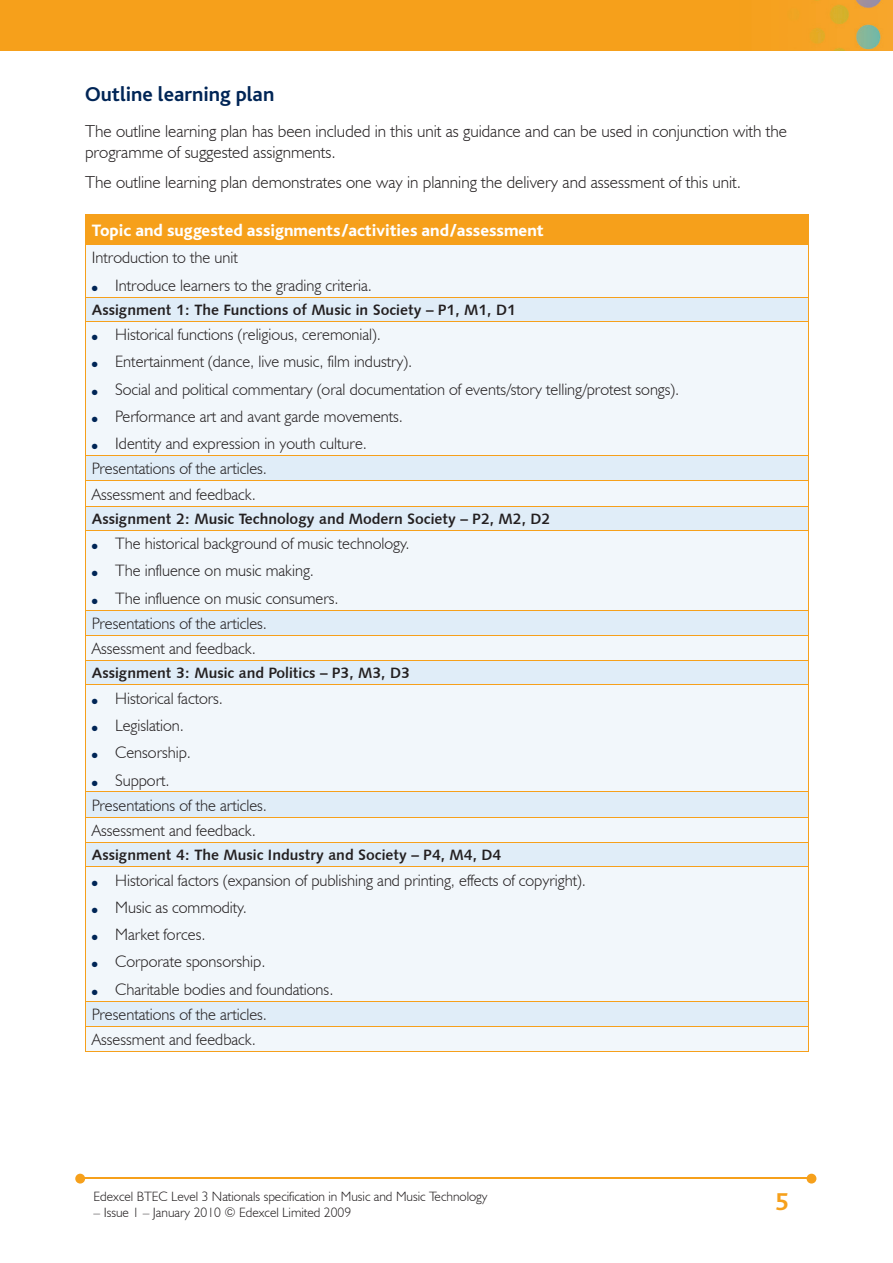
<style>
.page{position:relative;width:893px;height:1263px;background:#fff}
.page>*{position:absolute;margin:0;border:0;box-sizing:border-box;transform-origin:0 0}
.t1{font:700 25.5px "Bliss";color:#f6a01b}
.t2{font:700 21px "Bliss";color:#002556}
.t3{font:300 17.25px/21px "Humanist 521 BT";color:#231f20}
.t4{font:800 17.25px "Bliss";color:#fff}
.t5{font:300 16.5px/27.3px "Humanist 521 BT";color:#231f20}
.t6{font:15px "Humanist 531 BT Bold A";color:#231f20}
.t7{font:300 13.5px "Humanist 521 BT";color:#231f20}
.t8{font:7.5px "Zapf Dingbats";color:#002556}
.s1{color:#002556}
</style>
<div class="page">
<img style="left:0;top:0;width:893px;height:51px">
<hr style="left:82px;top:1178px;width:728px;height:1px;background:#f6a01b">
<svg style="left:807px;top:1174px;width:9px;height:9px"></svg>
<svg style="left:75px;top:1174px;width:10px;height:9px"></svg>
<div style="left:85px;top:214px;width:723px;height:30px;background:#f6a01b"></div>
<div style="left:86px;top:245px;width:722px;height:806px;background:#f2f7fb"></div>
<svg style="left:86px;top:298px;width:722px;height:728px;fill:#f2f7fb"></svg>
<hr style="left:85px;top:244px;width:724px;height:1px;background:#f6a01b">
<svg style="left:808px;top:215px;width:1px;height:29px"></svg>
<hr style="left:85px;top:214px;width:724px;height:1px;background:#f6a01b">
<hr style="left:85px;top:245px;width:1px;height:52px;background:#f6a01b">
<hr style="left:808px;top:245px;width:1px;height:52px;background:#f6a01b">
<svg style="left:85px;top:298px;width:1px;height:23px"></svg>
<svg style="left:808px;top:298px;width:1px;height:23px"></svg>
<hr style="left:85px;top:297px;width:724px;height:1px;background:#f6a01b">
<hr style="left:85px;top:322px;width:1px;height:133px;background:#f6a01b">
<hr style="left:808px;top:322px;width:1px;height:133px;background:#f6a01b">
<hr style="left:85px;top:321px;width:724px;height:1px;background:#f6a01b">
<hr style="left:85px;top:455px;width:724px;height:1px;background:#f6a01b">
<hr style="left:85px;top:480px;width:724px;height:1px;background:#f6a01b">
<svg style="left:85px;top:456px;width:1px;height:74px"></svg>
<svg style="left:808px;top:456px;width:1px;height:74px"></svg>
<hr style="left:85px;top:506px;width:724px;height:1px;background:#f6a01b">
<hr style="left:85px;top:531px;width:1px;height:79px;background:#f6a01b">
<hr style="left:808px;top:531px;width:1px;height:79px;background:#f6a01b">
<hr style="left:85px;top:530px;width:724px;height:1px;background:#f6a01b">
<hr style="left:85px;top:610px;width:724px;height:1px;background:#f6a01b">
<hr style="left:85px;top:635px;width:724px;height:1px;background:#f6a01b">
<svg style="left:85px;top:611px;width:1px;height:73px"></svg>
<svg style="left:808px;top:611px;width:1px;height:73px"></svg>
<hr style="left:85px;top:660px;width:724px;height:1px;background:#f6a01b">
<hr style="left:85px;top:685px;width:1px;height:106px;background:#f6a01b">
<hr style="left:808px;top:685px;width:1px;height:106px;background:#f6a01b">
<hr style="left:85px;top:684px;width:724px;height:1px;background:#f6a01b">
<hr style="left:85px;top:791px;width:724px;height:1px;background:#f6a01b">
<hr style="left:85px;top:817px;width:724px;height:1px;background:#f6a01b">
<svg style="left:85px;top:792px;width:1px;height:74px"></svg>
<svg style="left:808px;top:792px;width:1px;height:74px"></svg>
<hr style="left:85px;top:842px;width:724px;height:1px;background:#f6a01b">
<hr style="left:85px;top:867px;width:1px;height:133px;background:#f6a01b">
<hr style="left:808px;top:867px;width:1px;height:133px;background:#f6a01b">
<hr style="left:85px;top:866px;width:724px;height:1px;background:#f6a01b">
<hr style="left:85px;top:1000px;width:724px;height:1px;background:#f6a01b">
<hr style="left:85px;top:1051px;width:724px;height:1px;background:#f6a01b">
<svg style="left:85px;top:1001px;width:1px;height:50px"></svg>
<svg style="left:808px;top:1001px;width:1px;height:50px"></svg>
<hr style="left:85px;top:1026px;width:724px;height:1px;background:#f6a01b">
<p class="t2" style="left:85px;top:83px;width:191px">Outline learning plan</p>
<p class="t3" style="left:85px;top:120px;width:704px">The outline learning plan has been included in this unit as guidance and can be used in conjunction with the programme of suggested assignments.</p>
<p class="t3" style="left:85px;top:171px;width:657px">The outline learning plan demonstrates one way in planning the delivery and assessment of this unit.</p>
<p class="t4" style="left:92px;top:221px;width:453px">Topic and suggested assignments/activities and/assessment</p>
<p class="t5" style="left:92px;top:244px;width:148px">Introduction to the unit</p>
<p class="t5" style="left:92px;top:271px;width:282px"><span class="s1">●</span> Introduce learners to the grading criteria.</p>
<p class="t6" style="left:92px;top:300px;width:426px">Assignment 1: The Functions of Music in Society – P1, M1, D1</p>
<p class="t5" style="left:115px;top:321px;width:566px">Historical functions (religious, ceremonial).<br>Entertainment (dance, live music, film industry).<br>Social and political commentary (oral documentation of events/story telling/protest songs).<br>Performance art and avant garde movements.<br>Identity and expression in youth culture.</p>
<p class="t8" style="left:92px;top:334px;width:7px">●</p>
<p class="t8" style="left:92px;top:361px;width:7px">●</p>
<p class="t8" style="left:92px;top:388px;width:7px">●</p>
<p class="t8" style="left:92px;top:416px;width:7px">●</p>
<p class="t8" style="left:92px;top:443px;width:7px">●</p>
<p class="t5" style="left:92px;top:456px;width:177px;line-height:25.3px">Presentations of the articles.<br>Assessment and feedback.</p>
<p class="t6" style="left:92px;top:509px;width:460px">Assignment 2: Music Technology and Modern Society – P2, M2, D2</p>
<p class="t5" style="left:115px;top:530px;width:296px">The historical background of music technology.<br>The influence on music making.<br>The influence on music consumers.</p>
<p class="t8" style="left:92px;top:543px;width:7px">●</p>
<p class="t8" style="left:92px;top:570px;width:7px">●</p>
<p class="t8" style="left:92px;top:598px;width:7px">●</p>
<p class="t5" style="left:92px;top:610px;width:177px;line-height:25.3px">Presentations of the articles.<br>Assessment and feedback.</p>
<p class="t6" style="left:92px;top:664px;width:320px">Assignment 3: Music and Politics – P3, M3, D3</p>
<p class="t5" style="left:115px;top:684px;width:109px">Historical factors.<br>Legislation.<br>Censorship.<br>Support.</p>
<p class="t8" style="left:92px;top:698px;width:7px">●</p>
<p class="t8" style="left:92px;top:725px;width:7px">●</p>
<p class="t8" style="left:92px;top:752px;width:7px">●</p>
<p class="t8" style="left:92px;top:779px;width:7px">●</p>
<p class="t5" style="left:92px;top:792px;width:177px;line-height:25.3px">Presentations of the articles.<br>Assessment and feedback.</p>
<p class="t6" style="left:92px;top:846px;width:411px">Assignment 4: The Music Industry and Society – P4, M4, D4</p>
<p class="t5" style="left:115px;top:866px;width:472px">Historical factors (expansion of publishing and printing, effects of copyright).<br>Music as commodity.<br>Market forces.<br>Corporate sponsorship.<br>Charitable bodies and foundations.</p>
<p class="t8" style="left:92px;top:879px;width:7px">●</p>
<p class="t8" style="left:92px;top:907px;width:7px">●</p>
<p class="t8" style="left:92px;top:934px;width:7px">●</p>
<p class="t8" style="left:92px;top:961px;width:7px">●</p>
<p class="t8" style="left:92px;top:988px;width:7px">●</p>
<p class="t5" style="left:92px;top:1001px;width:177px;line-height:25.3px">Presentations of the articles.<br>Assessment and feedback.</p>
<p class="t7" style="left:94px;top:1188px;width:396px">Edexcel BTEC Level 3 Nationals specification in Music and Music Technology</p>
<p class="t7" style="left:94px;top:1204px;width:259px">– Issue 1 – January 2010 © Edexcel Limited 2009</p>
<h1 class="t1" style="left:775px;top:1189px;width:15px">5</h1>
</div>
